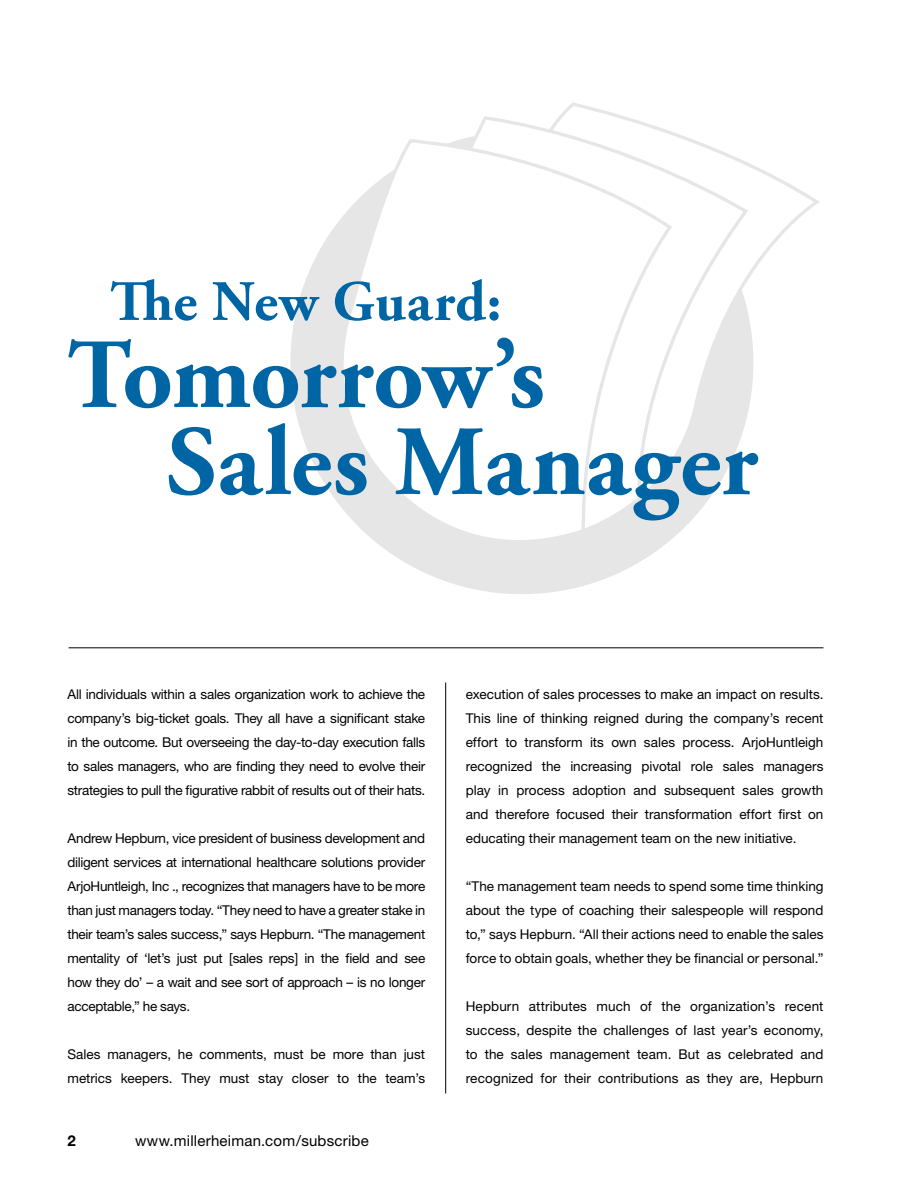
<style>
.page{position:relative;width:918px;height:1188px;background:#fff}
.page>*{position:absolute;margin:0;border:0;box-sizing:border-box;transform-origin:0 0}
.t1{font:700 99px/87px "Adobe Garamond Pro";color:#0065a4}
.t2{font:700 57px "Adobe Garamond Pro";letter-spacing:.01em;color:#0065a4}
.t3{font:15px "Helvetica Neue";letter-spacing:.015em;color:#000}
.t4{font:700 15px "Helvetica Neue";color:#000}
.t5{font:13.5px/24px "Helvetica Neue";color:#000;text-align:justify}
</style>
<div class="page">
<hr style="left:69px;top:648px;width:754px;height:1px;background:#000">
<div style="left:290px;top:131px;width:463px;height:463px;background:#e6e6e6;border-radius:50%"></div>
<svg style="left:561px;top:103px;width:258px;height:303px"></svg>
<svg style="left:475px;top:114px;width:274px;height:424px"></svg>
<svg style="left:310px;top:136px;width:363px;height:435px"></svg>
<hr style="left:445px;top:682px;width:1px;height:412px;background:#000">
<h2 class="t2" style="left:110px;top:269px;width:393px">The New Guard:</h2>
<h1 class="t1" style="left:166px;top:334px;width:593px;text-indent:-99px">Tomorrow’s<br>Sales Manager</h1>
<p class="t5" style="left:68px;top:682px;width:359px">All individuals within a sales organization work to achieve the company’s big-ticket goals. They all have a significant stake in the outcome. But overseeing the day-to-day execution falls to sales managers, who are finding they need to evolve their strategies to pull the figurative rabbit of results out of their hats.</p>
<p class="t5" style="left:68px;top:826px;width:359px">Andrew Hepburn, vice president of business development and diligent services at international healthcare solutions provider ArjoHuntleigh, Inc ., recognizes that managers have to be more than just managers today. “They need to have a greater stake in their team’s sales success,” says Hepburn. “The management mentality of ‘let’s just put [sales reps] in the field and see how they do’ – a wait and see sort of approach – is no longer acceptable,” he says.</p>
<p class="t5" style="left:68px;top:1042px;width:359px">Sales managers, he comments, must be more than just metrics keepers. They must stay closer to the team’s</p>
<p class="t4" style="left:68px;top:1131px;width:10px">2</p>
<p class="t3" style="left:135px;top:1132px;width:235px">www.millerheiman.com/subscribe</p>
<p class="t5" style="left:466px;top:682px;width:359px">execution of sales processes to make an impact on results.<br>This line of thinking reigned during the company’s recent effort to transform its own sales process. ArjoHuntleigh recognized the increasing pivotal role sales managers play in process adoption and subsequent sales growth and therefore focused their transformation effort first on educating their management team on the new initiative.</p>
<p class="t5" style="left:466px;top:874px;width:359px">“The management team needs to spend some time thinking about the type of coaching their salespeople will respond to,” says Hepburn. “All their actions need to enable the sales force to obtain goals, whether they be financial or personal.”</p>
<p class="t5" style="left:466px;top:994px;width:359px">Hepburn attributes much of the organization’s recent success, despite the challenges of last year’s economy, to the sales management team. But as celebrated and recognized for their contributions as they are, Hepburn</p>
</div>
